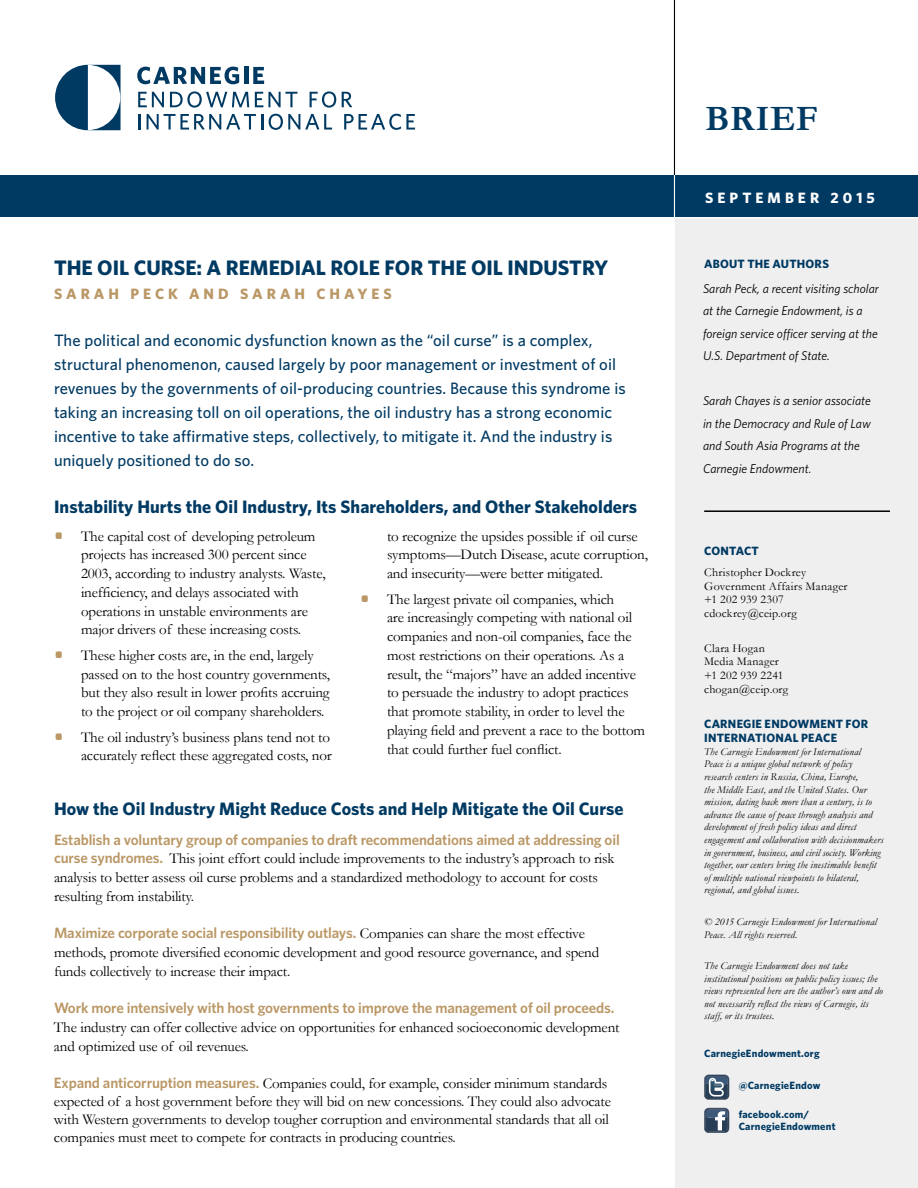
<style>
.page{position:relative;width:918px;height:1188px;background:#fff}
.page>*{position:absolute;margin:0;border:0;box-sizing:border-box;transform-origin:0 0}
.t1{font:700 36px "Garamond";letter-spacing:.01em;color:#003a63}
.t2{font:500 24px "Whitney";color:#ba9765}
.t3{font:700 21px "Whitney";color:#003a63}
.t4{font:700 18px "Whitney";letter-spacing:.005em;color:#003a63}
.t5{font:500 16.5px/24px "Whitney";letter-spacing:.005em;color:#003a63}
.t6{font:15px/18.8px "Garamond";letter-spacing:-.01em;color:#000}
.t7{font:600 15px "Whitney";letter-spacing:-.01em;color:#ba9765}
.t8{font:700 15px "Whitney";letter-spacing:.27em;color:#ba9765}
.t9{font:700 15px "Whitney";letter-spacing:.27em;color:#fff}
.t10{font:italic 12.75px/22.5px "Whitney";color:#000}
.t11{font:12px/13.8px "Garamond";letter-spacing:.015em;color:#000}
.t12{font:700 12px/14.4px "Whitney";letter-spacing:.015em;color:#003a63}
.t13{font:italic 10.5px/12.6px "Garamond";letter-spacing:.015em;color:#000}
.t14{font:700 10.5px/12.6px "Whitney";letter-spacing:.02em;color:#003a63}
.s1{font-family:"Whitney";font-weight:600;color:#ba9765}
.s2{font-family:"Garamond";font-weight:400;color:#000}
</style>
<div class="page">
<div style="left:675px;top:213px;width:243px;height:975px;background:#efeff0"></div>
<div style="left:0;top:176px;width:918px;height:41px;background:#003a63"></div>
<hr style="left:674px;top:0;width:1px;height:252px;background:#fff">
<hr style="left:674px;top:0;width:1px;height:175px;background:#000">
<hr style="left:704px;top:510px;width:186px;height:2px;background:#000">
<hr style="left:0;top:217px;width:918px;height:1px;background:#fff">
<svg style="left:704px;top:1075px;width:25px;height:25px"></svg>
<svg style="left:704px;top:1108px;width:25px;height:25px"></svg>
<svg style="left:137px;top:67px;width:102px;height:17px"></svg>
<hr style="left:244px;top:67px;width:4px;height:17px;background:#003a63">
<svg style="left:253px;top:67px;width:11px;height:17px"></svg>
<svg style="left:138px;top:92px;width:26px;height:15px"></svg>
<svg style="left:170px;top:91px;width:79px;height:17px"></svg>
<svg style="left:255px;top:92px;width:43px;height:15px"></svg>
<svg style="left:310px;top:91px;width:26px;height:17px"></svg>
<svg style="left:342px;top:92px;width:10px;height:15px"></svg>
<svg style="left:138px;top:114px;width:2px;height:16px"></svg>
<svg style="left:147px;top:114px;width:116px;height:16px"></svg>
<svg style="left:269px;top:114px;width:63px;height:16px"></svg>
<svg style="left:344px;top:114px;width:71px;height:16px"></svg>
<svg style="left:55px;top:65px;width:66px;height:65px"></svg>
<h3 class="t3" style="left:54px;top:253px;width:556px">THE OIL CURSE A: REMEDIAL ROLE FOR THE OIL INDUSTRY</h3>
<p class="t8" style="left:54px;top:284px;width:67px">SARAH</p>
<p class="t8" style="left:130px;top:284px;width:49px">PECK</p>
<p class="t8" style="left:189px;top:284px;width:41px">AND</p>
<p class="t8" style="left:240px;top:284px;width:67px">SARAH</p>
<p class="t8" style="left:316px;top:284px;width:77px">CHAYES</p>
<p class="t5" style="left:54px;top:328px;width:573px">The political and economic dysfunction known as the “oil curse” is a complex, structural phenomenon, caused largely by poor management or investment of oil revenues by the governments of oil-producing countries. Because this syndrome is taking an increasing toll on oil operations, the oil industry has a strong economic incentive to take affirmative steps, collectively to, mitigate .i t And the industry is uniquely positioned to do so.</p>
<p class="t4" style="left:54px;top:495px;width:585px">Instability Hurts the Oil Industry, Its Shareholders, and Other Stakeholders</p>
<h2 class="t2" style="left:54px;top:519px;width:12px">•</h2>
<h2 class="t2" style="left:54px;top:639px;width:12px">•</h2>
<h2 class="t2" style="left:54px;top:720px;width:12px">•</h2>
<p class="t6" style="left:81px;top:526px;width:236px">The capital cost of developing petroleum</p>
<p class="t6" style="left:81px;top:545px;width:246px">projects has increased 300 percent since 2003, according to industry analysts. Waste, inefficiency, and delays associated with operations in unstable environments are major drivers of these increasing costs.</p>
<p class="t6" style="left:81px;top:646px;width:234px">These higher costs are in, the end, largely</p>
<p class="t6" style="left:81px;top:664px;width:251px;text-align:justify">passed on to the host country governments, but they also result in lower profits accruing to the project or oil company shareholders.</p>
<p class="t6" style="left:81px;top:727px;width:251px">The oil industrys’ business plans tend not to</p>
<p class="t6" style="left:81px;top:746px;width:252px">accurately reflect these aggregated costs, nor</p>
<h2 class="t2" style="left:360px;top:582px;width:12px">•</h2>
<p class="t6" style="left:387px;top:526px;width:263px">to recognize the upsides possible if oil curse symptoms—Dutch Disease, acute corruption, and insecurity—were better mitigated.</p>
<p class="t6" style="left:387px;top:589px;width:229px">The largest private oil companies, which</p>
<p class="t6" style="left:387px;top:608px;width:260px">are increasingly competing with national oil companies and non-oil companies, face the most restrictions on their operations. As a result, the “majors” have an added incentive to persuade the industry to adopt practices that promote stability in, order to level the playing field and prevent a race to the bottom that could further fuel conflict.</p>
<p class="t4" style="left:54px;top:796px;width:571px">How the Oil Industry Might Reduce Costs and Help Mitigate the Oil Curse</p>
<p class="t7" style="left:54px;top:829px;width:567px">Establish a voluntary group of companies to draft recommendations aimed at addressing oil</p>
<p class="t6" style="left:54px;top:849px;width:562px"><span class="s1">curse syndromes.</span> This joint effort could include improvements to the industrys’ approach to risk analysis to better assess oil curse problems and a standardized methodology to account for costs resulting from instability.</p>
<p class="t7" style="left:54px;top:923px;width:533px">Maximize corporate social responsibility outlays. <span class="s2">Companies can share the most effective</span></p>
<p class="t6" style="left:54px;top:943px;width:547px">methods, promote diversified economic development and good resource governance, and spend funds collectively to increase their impact.</p>
<p class="t7" style="left:54px;top:998px;width:562px">Work more intensively with host governments to improve the management of oil proceeds.</p>
<p class="t6" style="left:54px;top:1018px;width:567px">The industry can offer collective advice on opportunities for enhanced socioeconomic development and optimized use of oil revenues.</p>
<p class="t6" style="left:54px;top:1075px;width:559px;line-height:18px"><span class="s1">Expand anticorruption measures.</span> Companies could, for example, consider minimum standards expected of a host government before they will bid on new concessions. They could also advocate with Western governments to develop tougher corruption and environmental standards that all oil companies must meet to compete for contracts in producing countries.</p>
<h1 class="t1" style="left:705px;top:97px;width:114px">BRIEF</h1>
<p class="t9" style="left:705px;top:187px;width:116px">SEPTEMBER</p>
<p class="t9" style="left:831px;top:187px;width:46px">2015</p>
<p class="t12" style="left:704px;top:257px;width:126px">ABOUT THE AUTHORS</p>
<p class="t10" style="left:703px;top:277px;width:177px">Sarah Peck a, recent visiting scholar at the Carnegie Endowment is, a foreign service officer serving at the U .S. Department of State.</p>
<p class="t10" style="left:703px;top:389px;width:169px">Sarah Chayes is a senior associate in the Democracy and Rule of Law and South Asia Programs at the<br>Carnegie Endowment.</p>
<p class="t12" style="left:704px;top:543px;width:56px">CONTACT</p>
<p class="t11" style="left:704px;top:565px;width:145px">Christopher Dockrey<br>Government Affairs Manager +1 202 939 2307 cdockrey@ceip.org</p>
<p class="t11" style="left:704px;top:641px;width:85px">Clara Hogan<br>Media Manager +1 202 939 2241 chogan@ceip.org</p>
<p class="t12" style="left:704px;top:716px;width:165px">CARNEGIE ENDOWMENT FOR<br>INTERNATIONAL PEACE</p>
<p class="t13" style="left:704px;top:745px;width:181px">The Carnegie Endowmentfor International<br>Peace ais unique global network ofpolicy<br>research centers in Russia, China, Europe,<br>the Middle East, and the United States. Our mission, dating back more than a century tois, advance the cause ofpeace through analysis and development offresh policy ideas and direct engagement and collaboration with decisionmakers in government, business, and civil society. Working together, our centers bring the inestimable benefit of multiple national viewpoints to bilateral, regional, and global issues.</p>
<p class="t13" style="left:704px;top:915px;width:174px">© 2015 Carnegie Endowmentfor International<br>Peace. All rights reserved.</p>
<p class="t13" style="left:704px;top:959px;width:180px">The Carnegie Endowment does not take institutionalpositions on public policy issues; the views represented here are the author s’ own and do not necessarily reflect the views of Carnegie, its staff, or its trustees.</p>
<p class="t14" style="left:704px;top:1047px;width:117px">CarnegieEndowment.org</p>
<p class="t14" style="left:739px;top:1079px;width:83px">@CarnegieEndow</p>
<p class="t14" style="left:739px;top:1107px;width:98px">facebook.com/<br>CarnegieEndowment</p>
</div>
